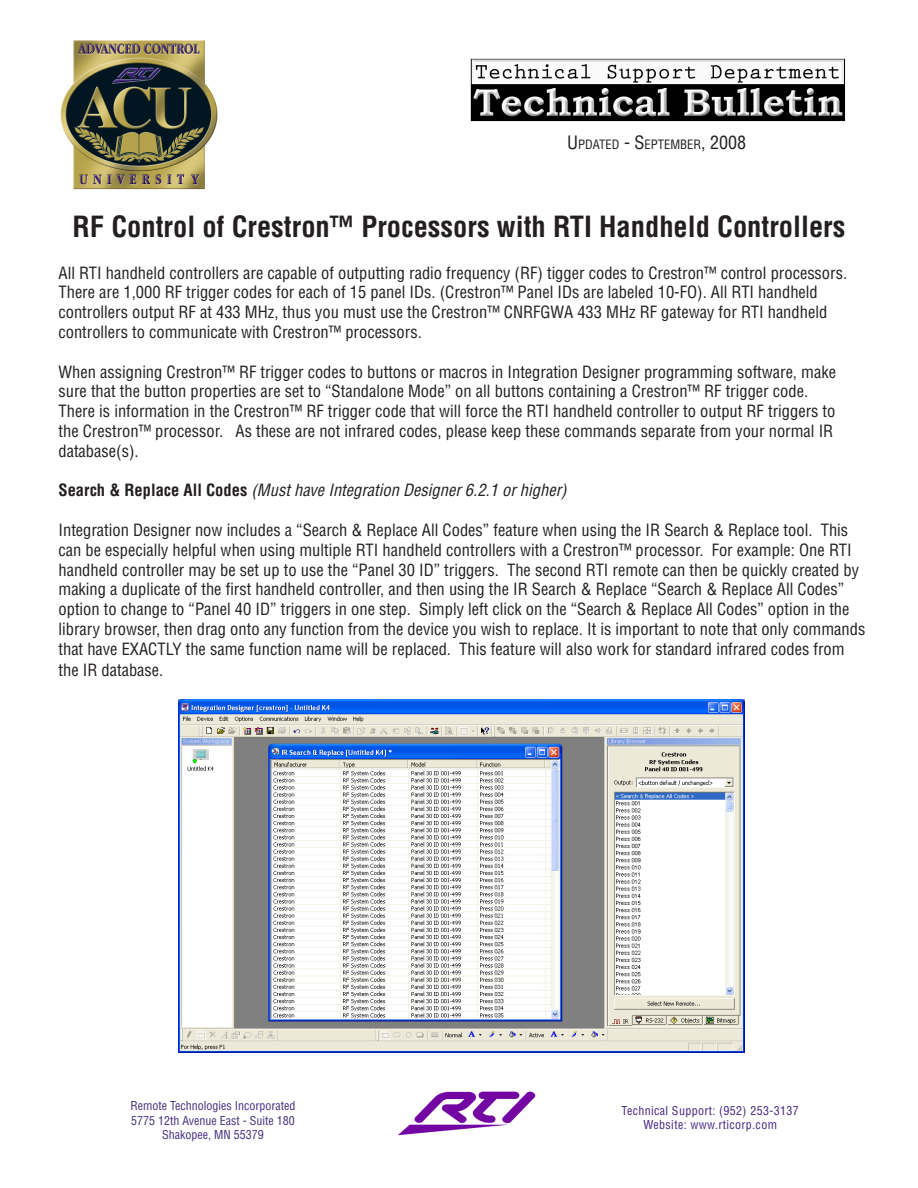
<style>
.page{position:relative;width:918px;height:1188px;background:#fff}
.page>*{position:absolute;margin:0;border:0;box-sizing:border-box;transform-origin:0 0}
.t1{font:700 condensed 28.5px "Helvetica";color:#231f20}
.t2{font:condensed 16.5px/19.8px "Helvetica";color:#231f20}
.t3{font:italic condensed 16.5px "Helvetica";color:#231f20}
.t4{font:condensed 12.6px "Helvetica";color:#231f20}
.t5{font:condensed 12px "Helvetica";color:#442d7f}
.t6{font:condensed 12px "Helvetica";letter-spacing:.03em;color:#432480}
.s1{font-size:18px}
.s2{font-weight:700;font-style:normal}
</style>
<div class="page">
<img style="left:470px;top:58px;width:375px;height:64px">
<img style="left:60px;top:40px;width:158px;height:150px">
<img style="left:178px;top:700px;width:566px;height:352px">
<img style="left:398px;top:1091px;width:138px;height:45px">
<p class="t4" style="left:567px;top:137px;width:181px"><span class="s1">U</span>pdated <span class="s1">- S</span>eptember<span class="s1">, 2008</span></p>
<p class="t1" style="left:73px;top:209px;width:774px">RF Control of Crestron™ Processors with RTI Handheld Controllers</p>
<p class="t2" style="left:58px;top:263px;width:790px">All RTI handheld controllers are capable of outputting radio frequency (RF) tigger codes to Crestron™ control processors.<br>There are 1,000 RF trigger codes for each of 15 panel IDs. (Crestron™ Panel IDs are labeled 10-FO). All RTI handheld controllers output RF at 433 MHz, thus you must use the Crestron™ CNRFGWA 433 MHz RF gateway for RTI handheld controllers to communicate with Crestron™ processors.</p>
<p class="t2" style="left:58px;top:362px;width:779px">When assigning Crestron™ RF trigger codes to buttons or macros in Integration Designer programming software, make sure that the button properties are set to “Standalone Mode” on all buttons containing a Crestron™ RF trigger code.<br>There is information in the Crestron™ RF trigger code that will force the RTI handheld controller to output RF triggers to the Crestron™ processor. As these are not infrared codes, please keep these commands separate from your normal IR database(s).</p>
<p class="t3" style="left:58px;top:480px;width:510px"><span class="s2">Search &amp; Replace All Codes</span> (Must have Integration Designer 6.2.1 or higher)</p>
<p class="t2" style="left:58px;top:520px;width:808px">Integration Designer now includes a “Search &amp; Replace All Codes” feature when using the IR Search &amp; Replace tool. This can be especially helpful when using multiple RTI handheld controllers with a Crestron™ processor. For example: One RTI handheld controller may be set up to use the “Panel 30 ID” triggers. The second RTI remote can then be quickly created by making a duplicate of the first handheld controller, and then using the IR Search &amp; Replace “Search &amp; Replace All Codes” option to change to “Panel 40 ID” triggers in one step. Simply left click on the “Search &amp; Replace All Codes” option in the library browser, then drag onto any function from the device you wish to replace. It is important to note that only commands that have EXACTLY the same function name will be replaced. This feature will also work for standard infrared codes from</p>
<p class="t2" style="left:58px;top:660px;width:106px">the IR database.</p>
<p class="t5" style="left:130px;top:1098px;width:167px">Remote Technologies Incorporated</p>
<p class="t5" style="left:131px;top:1113px;width:165px">5775 12th Avenue East - Suite 180</p>
<p class="t5" style="left:162px;top:1127px;width:103px">Shakopee, MN 55379</p>
<p class="t6" style="left:622px;top:1103px;width:179px">Technical Support: (952) 253-3137</p>
<p class="t6" style="left:643px;top:1117px;width:135px">Website: www.rticorp.com</p>
</div>
